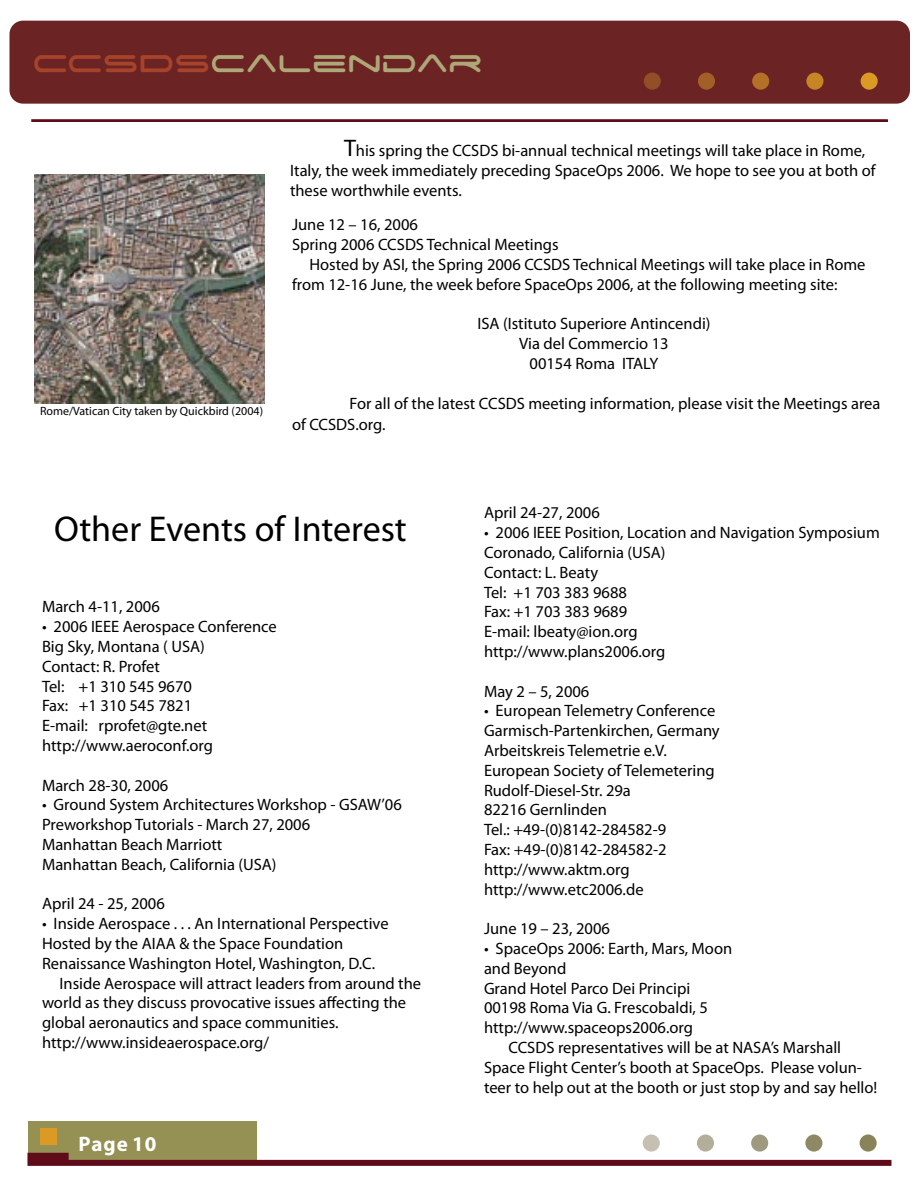
<style>
.page{position:relative;width:918px;height:1188px;background:#fff}
.page>*{position:absolute;margin:0;border:0;box-sizing:border-box;transform-origin:0 0}
.t1{font:39px "Space Age";color:#aea878}
.t2{font:36px "Myriad Pro";color:#000}
.t3{font:700 21px "Myriad Pro";letter-spacing:.05em;color:#fff}
.t4{font:16.5px/19.8px "Myriad Pro";color:#000}
.t5{font:12px "Myriad Pro";color:#000}
.s1{color:#a5442a}
.s2{font-size:24px}
</style>
<div class="page">
<div style="left:28px;top:1121px;width:229px;height:44px;background:#959154"></div>
<svg style="left:27px;top:1153px;width:864px;height:13px"></svg>
<div style="left:40px;top:1128px;width:17px;height:16px;background:#da9a23"></div>
<div style="left:643px;top:1135px;width:17px;height:17px;background:#c5c0b2;border-radius:50%"></div>
<div style="left:697px;top:1135px;width:17px;height:17px;background:#b3ae99;border-radius:50%"></div>
<div style="left:751px;top:1135px;width:17px;height:17px;background:#9e997f;border-radius:50%"></div>
<div style="left:805px;top:1135px;width:17px;height:17px;background:#8e8964;border-radius:50%"></div>
<div style="left:860px;top:1135px;width:17px;height:17px;background:#888358;border-radius:50%"></div>
<div style="left:31px;top:119px;width:857px;height:3px;border:2px solid #5f0b19"></div>
<div style="left:9px;top:21px;width:901px;height:83px;background:#6c2323"></div>
<svg style="left:644px;top:73px;width:17px;height:17px"></svg>
<svg style="left:698px;top:73px;width:17px;height:17px"></svg>
<svg style="left:752px;top:73px;width:17px;height:17px"></svg>
<svg style="left:806px;top:73px;width:17px;height:17px"></svg>
<div style="left:861px;top:73px;width:17px;height:17px;background:#da9a23;border-radius:50%"></div>
<img style="left:34px;top:174px;width:231px;height:229px">
<h1 class="t1" style="left:33px;top:46px;width:452px"><span class="s1">CCSDS</span>calendar</h1>
<p class="t5" style="left:40px;top:404px;width:225px">Rome/Vatican City taken by Quickbird (2004)</p>
<p class="t4" style="left:290px;top:141px;width:587px;text-indent:54px"><span class="s2">T</span>his spring the CCSDS bi-annual technical meetings will take place in Rome,<br>Italy, the week immediately preceding SpaceOps 2006. We hope to see you at both of these worthwhile events.</p>
<p class="t4" style="left:292px;top:215px;width:127px">June 12 – 16, 2006</p>
<p class="t4" style="left:292px;top:235px;width:268px">Spring 2006 CCSDS Technical Meetings</p>
<p class="t4" style="left:292px;top:255px;width:575px;text-indent:17px">Hosted by ASI, the Spring 2006 CCSDS Technical Meetings will take place in Rome from 12-16 June, the week before SpaceOps 2006, at the following meeting site:</p>
<p class="t4" style="left:477px;top:314px;width:235px">ISA (Istituto Superiore Antincendi)</p>
<p class="t4" style="left:519px;top:334px;width:151px">Via del Commercio 13</p>
<p class="t4" style="left:530px;top:354px;width:130px">00154 Roma ITALY</p>
<p class="t4" style="left:292px;top:393px;width:590px;line-height:21.6px;text-indent:58px">For all of the latest CCSDS meeting information, please visit the Meetings area of CCSDS.org.</p>
<p class="t2" style="left:54px;top:509px;width:354px">Other Events of Interest</p>
<p class="t4" style="left:42px;top:597px;width:119px">March 4-11, 2006</p>
<p class="t4" style="left:42px;top:617px;width:236px">• 2006 IEEE Aerospace Conference</p>
<p class="t4" style="left:42px;top:637px;width:164px">Big Sky, Montana ( USA)</p>
<p class="t4" style="left:42px;top:657px;width:119px">Contact: R. Profet</p>
<p class="t4" style="left:42px;top:676px;width:152px">Tel: +1 310 545 9670</p>
<p class="t4" style="left:42px;top:696px;width:152px">Fax: +1 310 545 7821</p>
<p class="t4" style="left:42px;top:716px;width:167px">E-mail: rprofet@gte.net</p>
<p class="t4" style="left:42px;top:736px;width:172px">http://www.aeroconf.org</p>
<p class="t4" style="left:42px;top:775px;width:128px">March 28-30, 2006</p>
<p class="t4" style="left:42px;top:795px;width:361px">• Ground System Architectures Workshop - GSAW’06</p>
<p class="t4" style="left:42px;top:815px;width:270px">Preworkshop Tutorials - March 27, 2006</p>
<p class="t4" style="left:42px;top:835px;width:182px">Manhattan Beach Marriott</p>
<p class="t4" style="left:42px;top:855px;width:236px">Manhattan Beach, California (USA)</p>
<p class="t4" style="left:42px;top:894px;width:124px">April 24 - 25, 2006</p>
<p class="t4" style="left:42px;top:914px;width:348px">• Inside Aerospace . . . An International Perspective</p>
<p class="t4" style="left:42px;top:934px;width:303px">Hosted by the AIAA &amp; the Space Foundation</p>
<p class="t4" style="left:42px;top:954px;width:335px">Renaissance Washington Hotel, Washington, D.C.</p>
<p class="t4" style="left:42px;top:973px;width:381px;text-indent:17px">Inside Aerospace will attract leaders from around the world as they discuss provocative issues affecting the global aeronautics and space communities.</p>
<p class="t4" style="left:42px;top:1033px;width:229px">http://www.insideaerospace.org/</p>
<p class="t3" style="left:79px;top:1132px;width:80px">Page 10</p>
<p class="t4" style="left:484px;top:503px;width:117px">April 24-27, 2006</p>
<p class="t4" style="left:484px;top:523px;width:397px">• 2006 IEEE Position, Location and Navigation Symposium</p>
<p class="t4" style="left:484px;top:543px;width:183px">Coronado, California (USA)</p>
<p class="t4" style="left:484px;top:563px;width:116px">Contact: L. Beaty</p>
<p class="t4" style="left:484px;top:582px;width:145px">Tel: +1 703 383 9688</p>
<p class="t4" style="left:484px;top:602px;width:145px">Fax: +1 703 383 9689</p>
<p class="t4" style="left:484px;top:622px;width:155px">E-mail: lbeaty@ion.org</p>
<p class="t4" style="left:484px;top:642px;width:183px">http://www.plans2006.org</p>
<p class="t4" style="left:484px;top:681px;width:107px">May 2 – 5, 2006</p>
<p class="t4" style="left:484px;top:701px;width:233px">• European Telemetry Conference</p>
<p class="t4" style="left:484px;top:721px;width:237px">Garmisch-Partenkirchen, Germany</p>
<p class="t4" style="left:484px;top:741px;width:185px">Arbeitskreis Telemetrie e.V.</p>
<p class="t4" style="left:484px;top:761px;width:232px">European Society of Telemetering</p>
<p class="t4" style="left:484px;top:780px;width:148px">Rudolf-Diesel-Str. 29a</p>
<p class="t4" style="left:484px;top:800px;width:125px">82216 Gernlinden</p>
<p class="t4" style="left:484px;top:820px;width:184px">Tel.: +49-(0)8142-284582-9</p>
<p class="t4" style="left:484px;top:840px;width:184px">Fax: +49-(0)8142-284582-2</p>
<p class="t4" style="left:484px;top:860px;width:147px">http://www.aktm.org</p>
<p class="t4" style="left:484px;top:879px;width:161px">http://www.etc2006.de</p>
<p class="t4" style="left:484px;top:919px;width:127px">June 19 – 23, 2006</p>
<p class="t4" style="left:484px;top:939px;width:250px">• SpaceOps 2006: Earth, Mars, Moon</p>
<p class="t4" style="left:484px;top:959px;width:84px">and Beyond</p>
<p class="t4" style="left:484px;top:978px;width:208px">Grand Hotel Parco Dei Principi</p>
<p class="t4" style="left:484px;top:998px;width:226px">00198 Roma Via G. Frescobaldi, 5</p>
<p class="t4" style="left:484px;top:1018px;width:210px">http://www.spaceops2006.org</p>
<p class="t4" style="left:484px;top:1038px;width:395px;text-indent:24px">CCSDS representatives will be at NASA’s Marshall<br>Space Flight Center’s booth at SpaceOps. Please volun&shy;teer to help out at the booth or just stop by and say hello!</p>
</div>
